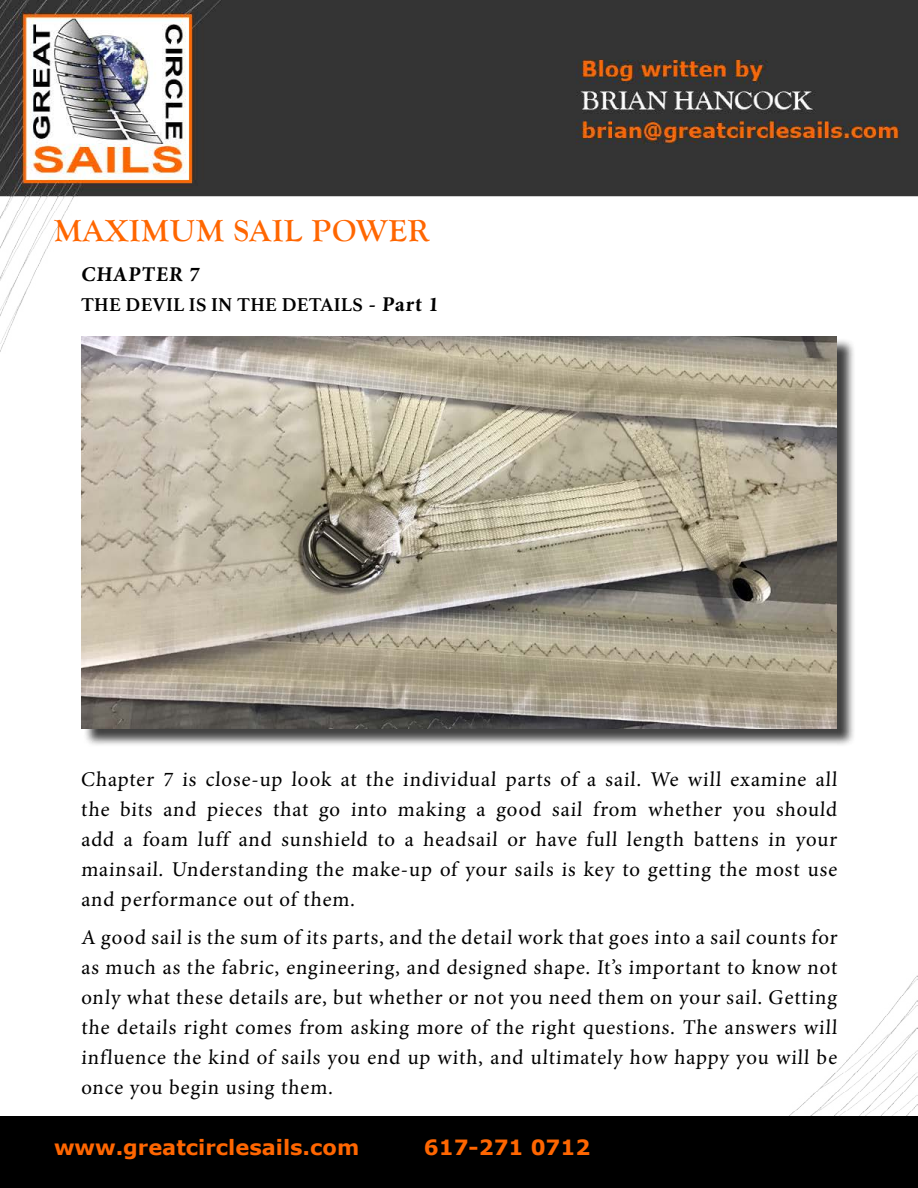
<style>
.page{position:relative;width:918px;height:1188px;background:#fff}
.page>*{position:absolute;margin:0;border:0;box-sizing:border-box;transform-origin:0 0}
.t1{font:700 31.5px "Goudy Old Style T";letter-spacing:.03em;color:#f60}
.t2{font:21px/30px "Minion Pro";letter-spacing:.03em;color:#000;text-align:justify}
.t3{font:700 21px "Verdana";color:#f60}
.t4{font:700 21px "Minion Pro";color:#000}
.t5{font:700 19.5px "Athelas";letter-spacing:.015em;color:#000}
.s1{font-family:"Minion Pro";font-size:21px}
</style>
<div class="page">
<img style="left:0;top:0;width:918px;height:1116px">
<div style="left:0;top:1116px;width:918px;height:72px;background:#000"></div>
<div style="left:83px;top:338px;width:773px;height:409px;background:#000;opacity:.75"></div>
<img style="left:81px;top:336px;width:756px;height:392px">
<h1 class="t1" style="left:54px;top:213px;width:377px">MAXIMUM SAIL POWER</h1>
<p class="t4" style="left:81px;top:259px;width:122px">CHAPTER 7</p>
<p class="t5" style="left:81px;top:289px;width:361px">THE DEVIL IS IN THE DETAILS <span class="s1">- Part 1</span></p>
<p class="t2" style="left:81px;top:765px;width:759px">Chapter 7 is close-up look at the individual parts of a sail. We will examine all the bits and pieces that go into making a good sail from whether you should add a foam luff and sunshield to a headsail or have full length battens in your mainsail. Understanding the make-up of your sails is key to getting the most use and performance out of them.</p>
<p class="t2" style="left:81px;top:922px;width:759px">A good sail is the sum of its parts, and the detail work that goes into a sail counts for as much as the fabric, engineering, and designed shape. It’s important to know not only what these details are, but whether or not you need them on your sail. Getting the details right comes from asking more of the right questions. The answers will influence the kind of sails you end up with, and ultimately how happy you will be once you begin using them.</p>
<p class="t3" style="left:54px;top:1133px;width:307px">www.greatcirclesails.com</p>
<p class="t3" style="left:424px;top:1133px;width:168px">617-271 0712</p>
</div>
